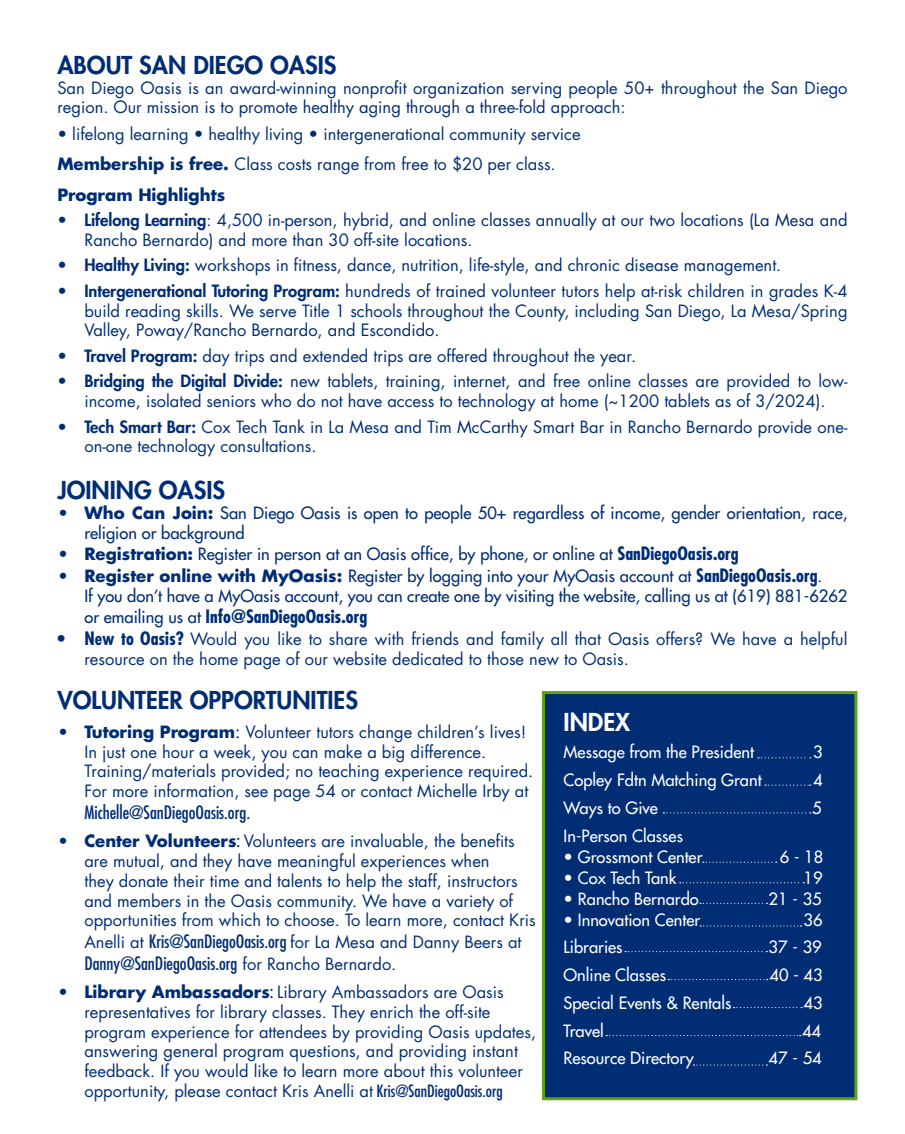
<style>
.page{position:relative;width:905px;height:1134px;background:#fff}
.page>*{position:absolute;margin:0;border:0;box-sizing:border-box;transform-origin:0 0}
.t1{font:800 24px "Futura Std";color:#002d74}
.t2{font:800 24px "Futura Std";color:#fff}
.t3{font:condensed 18px "Futura Std";color:#002d74}
.t4{font:700 condensed 18px "Futura Std";color:#002d74}
.t5{font:16.5px/19.8px "Futura Std";color:#002d74}
.t6{font:500 16.5px/19.8px "Futura Std";color:#002d74}
.t7{font:500 16.5px "Futura Std";color:#fff}
.s1{font-weight:700}
.s2{font-weight:800}
.s3{font-family:"Futura";font-weight:800;font-stretch:condensed}
.s4{font-weight:700;font-stretch:condensed;font-size:18px}
.s5{font-weight:500;font-stretch:normal;font-size:16.5px}
.s6{font-weight:500;font-size:18px}
.s7{font-stretch:condensed;font-size:18px}
.s8{font-stretch:normal;font-size:16.5px}
.s9{font-stretch:condensed}
</style>
<div class="page">
<div style="left:542px;top:691px;width:315px;height:409px;background:#002d74;border:3px solid #5fa511"></div>
<svg style="left:758px;top:757px;width:52px;height:1px"></svg>
<svg style="left:663px;top:812px;width:147px;height:1px"></svg>
<svg style="left:702px;top:862px;width:74px;height:1px"></svg>
<svg style="left:679px;top:882px;width:125px;height:1px"></svg>
<svg style="left:700px;top:903px;width:67px;height:1px"></svg>
<svg style="left:700px;top:925px;width:101px;height:2px"></svg>
<svg style="left:625px;top:951px;width:142px;height:1px"></svg>
<svg style="left:668px;top:979px;width:99px;height:1px"></svg>
<svg style="left:733px;top:1007px;width:69px;height:1px"></svg>
<svg style="left:606px;top:1035px;width:194px;height:1px"></svg>
<svg style="left:693px;top:1064px;width:74px;height:2px"></svg>
<svg style="left:765px;top:785px;width:45px;height:1px"></svg>
<h1 class="t1" style="left:57px;top:50px;width:280px">ABOUT SAN DIEGO OASIS</h1>
<p class="t5" style="left:57px;top:78px;width:791px">San Diego Oasis is an award-winning nonprofit organization serving people 50+ throughout the San Diego region. Our mission is to promote healthy aging through a three-fold approach:</p>
<p class="t5" style="left:57px;top:119px;width:524px;line-height:30.3px">• lifelong learning • healthy living • intergenerational community service<br><span class="s1">Membership is free.</span> Class costs range from free to $20 per class.<br><span class="s1">Program Highlights</span></p>
<p class="t5" style="left:84px;top:210px;width:764px;text-indent:-27px"><span class="s2">• Lifelong Learning</span>: 4,500 in-person, hybrid, and online classes annually at our two locations (La Mesa and<br>Rancho Bernardo) and more than 30 off-site locations.</p>
<p class="t5" style="left:57px;top:256px;width:725px"><span class="s2">• Healthy Living:</span> workshops in fitness, dance, nutrition, life-style, and chronic disease management.</p>
<p class="t5" style="left:84px;top:281px;width:764px;text-align:justify;text-indent:-27px"><span class="s2">• Intergenerational Tutoring Program:</span> hundreds of trained volunteer tutors help at-risk children in grades K-4 build reading skills. We serve Title 1 schools throughout the County, including San Diego, La Mesa/Spring Valley, Poway/Rancho Bernardo, and Escondido.</p>
<p class="t5" style="left:57px;top:346px;width:580px"><span class="s2">• Travel Program:</span> day trips and extended trips are offered throughout the year.</p>
<p class="t5" style="left:57px;top:372px;width:791px;text-align:center"><span class="s2">• Bridging the Digital Divide:</span> new tablets, training, internet, and free online classes are provided to low&shy;income, isolated seniors who do not have access to technology at home (~1200 tablets as of 3/2024).</p>
<p class="t5" style="left:84px;top:417px;width:764px;text-indent:-27px"><span class="s2">• Tech Smart Bar:</span> Cox Tech Tank in La Mesa and Tim McCarthy Smart Bar in Rancho Bernardo provide one&shy;on-one technology consultations.</p>
<h1 class="t1" style="left:57px;top:475px;width:169px">JOINING OASIS</h1>
<p class="t6" style="left:84px;top:503px;width:764px;text-indent:-27px"><span class="s1">• Who Can Join:</span> San Diego Oasis is open to people 50+ regardless of income, gender orientation, race, religion or background</p>
<p class="t6" style="left:57px;top:544px;width:683px"><span class="s1">• Registration</span><span class="s3">:</span> Register in person at an Oasis office, by phone, or online at <span class="s4">SanDiegoOasis.org</span></p>
<p class="t6" style="left:84px;top:566px;width:764px;text-indent:-27px"><span class="s1">• Register online with MyOasis:</span> Register by logging into your MyOasis account at <span class="s4">SanDiegoOasis.org</span>.<br>If you don’t have a MyOasis account, you can create one by visiting the website, calling us at (619) 881-6262</p>
<p class="t4" style="left:84px;top:605px;width:284px"><span class="s5">or emailing us at</span> Info@SanDiegoOasis.org</p>
<p class="t5" style="left:84px;top:629px;width:764px;text-indent:-27px"><span class="s4">• New to Oasis?</span> Would you like to share with friends and family all that Oasis offers? We have a helpful resource on the home page of our website dedicated to those new to Oasis.</p>
<h1 class="t1" style="left:57px;top:685px;width:302px">VOLUNTEER OPPORTUNITIES</h1>
<p class="t5" style="left:84px;top:722px;width:450px;text-indent:-27px"><span class="s1">• Tutoring Program</span><span class="s6">:</span> Volunteer tutors change children’s lives!<br>In just one hour a week, you can make a big difference.<br>Training/materials provided; no teaching experience required.<br>For more information, see page 54 or contact Michelle Irby at</p>
<p class="t3" style="left:84px;top:801px;width:167px">Michelle@SanDiegoOasis.org.</p>
<p class="t5" style="left:84px;top:831px;width:453px;text-indent:-27px"><span class="s1">• Center Volunteers</span><span class="s7">:</span> Volunteers are invaluable, the benefits are mutual, and they have meaningful experiences when<br>they donate their time and talents to help the staff, instructors and members in the Oasis community. We have a variety of opportunities from which to choose. To learn more, contact Kris</p>
<p class="t5" style="left:84px;top:932px;width:438px">Anelli at <span class="s7">Kris@SanDiegoOasis.org</span> for La Mesa and Danny Beers at</p>
<p class="t3" style="left:84px;top:952px;width:313px">Danny@SanDiegoOasis.org <span class="s8">for Rancho Bernardo.</span></p>
<p class="t5" style="left:84px;top:982px;width:453px;text-indent:-27px"><span class="s1">• Library Ambassadors</span><span class="s7">:</span> Library Ambassadors are Oasis representatives for library classes. They enrich the off-site program experience for attendees by providing Oasis updates, answering general program questions, and providing instant feedback. If you would like to learn more about this volunteer opportunity, please contact Kris Anelli at <span class="s9">Kris@SanDiegoOasis.org</span></p>
<h1 class="t2" style="left:563px;top:707px;width:68px">INDEX</h1>
<p class="t7" style="left:563px;top:742px;width:192px">Message from the President</p>
<p class="t7" style="left:813px;top:742px;width:11px">3</p>
<p class="t7" style="left:563px;top:770px;width:200px">Copley Fdtn Matching Grant</p>
<p class="t7" style="left:813px;top:770px;width:11px">4</p>
<p class="t7" style="left:563px;top:797px;width:96px">Ways to Give</p>
<p class="t7" style="left:812px;top:797px;width:11px">5</p>
<p class="t7" style="left:563px;top:825px;width:121px">In-Person Classes</p>
<p class="t7" style="left:563px;top:846px;width:140px">• Grossmont Center</p>
<p class="t7" style="left:779px;top:846px;width:45px">6 - 18</p>
<p class="t7" style="left:563px;top:867px;width:114px">• Cox Tech Tank</p>
<p class="t7" style="left:803px;top:867px;width:21px">19</p>
<p class="t7" style="left:563px;top:888px;width:137px">• Rancho Bernardo</p>
<p class="t7" style="left:768px;top:888px;width:55px">21 - 35</p>
<p class="t7" style="left:563px;top:909px;width:138px">• Innovation Center</p>
<p class="t7" style="left:803px;top:909px;width:21px">36</p>
<p class="t7" style="left:563px;top:937px;width:61px">Libraries</p>
<p class="t7" style="left:768px;top:937px;width:55px">37 - 39</p>
<p class="t7" style="left:563px;top:965px;width:104px">Online Classes</p>
<p class="t7" style="left:769px;top:965px;width:55px">40 - 43</p>
<p class="t7" style="left:563px;top:992px;width:169px">Special Events &amp; Rentals</p>
<p class="t7" style="left:803px;top:992px;width:21px">43</p>
<p class="t7" style="left:563px;top:1020px;width:42px">Travel</p>
<p class="t7" style="left:802px;top:1020px;width:21px">44</p>
<p class="t7" style="left:563px;top:1048px;width:132px">Resource Directory</p>
<p class="t7" style="left:768px;top:1048px;width:55px">47 - 54</p>
</div>
